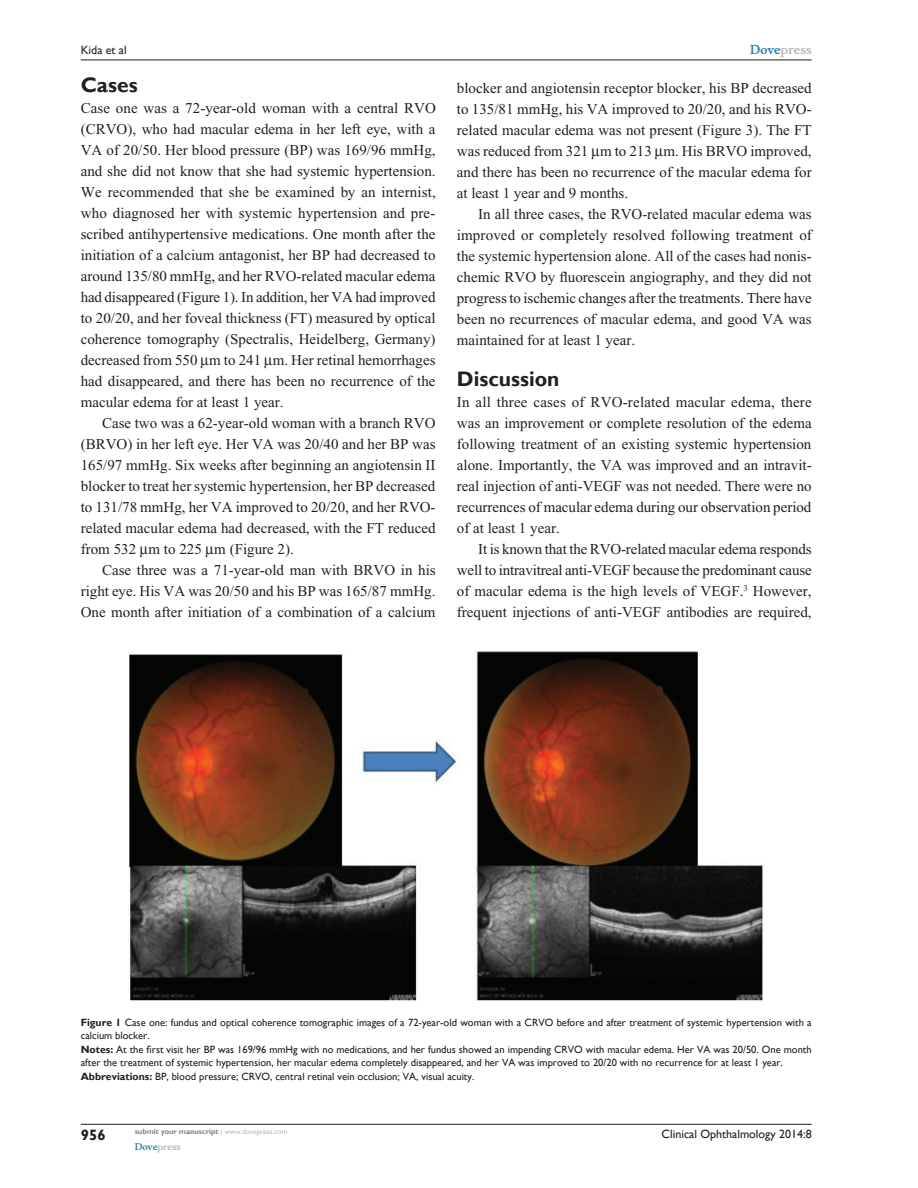
<style>
.page{position:relative;width:918px;height:1188px;background:#fff}
.page>*{position:absolute;margin:0;border:0;box-sizing:border-box;transform-origin:0 0}
.t1{font:700 21px "Gill Sans";color:#231f20}
.Tx{font:15px/21px "Times New Roman";color:#231f20;text-align:justify}
.TxF{font:15px/21px "Times New Roman";color:#231f20;text-align:justify}
.RunFolio-V{font:700 15px "Gill Sans";color:#231f20}
.RunF-V{font:12px "Gill Sans";color:#231f20}
.RunH-Brand-V{font:700 12px "Musee";color:#b8b9bc}
.RunH-V{font:12px "Gill Sans";color:#231f20}
.FC{font:10.5px/13.5px "Gill Sans";color:#231f20}
.RunF-Brand-V{font:700 9px "Musee";color:#b8b9bc}
.RunF-SubmityourMS-V{font:700 7.5px "Gill Sans";color:#808285}
.s1{color:#3485ae}
.s2{font-weight:700}
.s3{font-weight:400;color:#b8b9bc}
</style>
<div class="page">
<hr style="left:81px;top:1124px;width:731px;height:1px;background:#231f20">
<hr style="left:81px;top:60px;width:731px;height:1px;background:#231f20">
<img style="left:129px;top:651px;width:635px;height:349px">
<p class="RunH-V" style="left:81px;top:43px;width:47px">Kida et al</p>
<h1 class="t1" style="left:81px;top:73px;width:58px">Cases</h1>
<p class="TxF" style="left:81px;top:98px;width:357px">Case one was a 72-year-old woman with a central RVO (CRVO), who had macular edema in her left eye, with a VA of 20/50. Her blood pressure (BP) was 169/96 mmHg, and she did not know that she had systemic hypertension.<br>We recommended that she be examined by an internist, who diagnosed her with systemic hypertension and pre&shy;scribed antihypertensive medications. One month after the initiation of a calcium antagonist, her BP had decreased to around 135/80 mmHg, and her RVO-related macular edema had disappeared (Figure 1). In addition, her VA had improved to 20/20, and her foveal thickness (FT) measured by optical coherence tomography (Spectralis, Heidelberg, Germany) decreased from 550 m to 241 m. Her retinal hemorrhages had disappeared, and there has been no recurrence of the macular edema for at least 1 year.</p>
<p class="Tx" style="left:81px;top:413px;width:356px;text-indent:21px">Case two was a 62-year-old woman with a branch RVO (BRVO) in her left eye. Her VA was 20/40 and her BP was 165/97 mmHg. Six weeks after beginning an angiotensin II blocker to treat her systemic hypertension, her BP decreased to 131/78 mmHg, her VA improved to 20/20, and her RVO&shy;related macular edema had decreased, with the FT reduced from 532 m to 225 m (Figure 2).</p>
<p class="Tx" style="left:81px;top:560px;width:357px;text-indent:21px">Case three was a 71-year-old man with BRVO in his right eye. His VA was 20/50 and his BP was 165/87 mmHg.<br>One month after initiation of a combination of a calcium</p>
<p class="RunH-Brand-V" style="left:750px;top:43px;width:63px"><span class="s1">Dove</span>press</p>
<p class="Tx" style="left:457px;top:77px;width:356px">blocker and angiotensin receptor blocker, his BP decreased to 135/81 mmHg, his VA improved to 20/20, and his RVO&shy;related macular edema was not present (Figure 3). The FT was reduced from 321 m to 213 m. His BRVO improved, and there has been no recurrence of the macular edema for at least 1 year and 9 months.</p>
<p class="Tx" style="left:457px;top:203px;width:357px;text-indent:21px">In all three cases, the RVO-related macular edema was improved or completely resolved following treatment of the systemic hypertension alone. All of the cases had nonis&shy;chemic RVO by fluorescein angiography, and they did not progress to ischemic changes after the treatments. There have been no recurrences of macular edema, and good VA was maintained for at least 1 year.</p>
<h1 class="t1" style="left:457px;top:367px;width:104px">Discussion</h1>
<p class="TxF" style="left:457px;top:392px;width:356px">In all three cases of RVO-related macular edema, there was an improvement or complete resolution of the edema following treatment of an existing systemic hypertension alone. Importantly, the VA was improved and an intravit&shy;real injection of anti-VEGF was not needed. There were no recurrences of macular edema during our observation period of at least 1 year.</p>
<p class="Tx" style="left:457px;top:539px;width:356px;text-indent:21px">It is known that the RVO-related macular edema responds well to intravitreal anti-VEGF because the predominant cause of macular edema is the high levels of VEGF.<sup>3</sup> However, frequent injections of anti-VEGF antibodies are required,</p>
<p class="FC" style="left:81px;top:1015px;width:732px"><span class="s2">Figure 1</span> Case one: fundus and optical coherence tomographic images of a 72-year-old woman with a CRVO before and after treatment of systemic hypertension with a calcium blocker.</p>
<p class="FC" style="left:81px;top:1042px;width:732px"><span class="s2">Notes:</span> At the first visit her BP was 169/96 mmHg with no medications, and her fundus showed an impending CRVO with macular edema. Her VA was 20/50. One month after the treatment of systemic hypertension, her macular edema completely disappeared, and her VA was improved to 20/20 with no recurrence for at least 1 year.</p>
<p class="FC" style="left:81px;top:1069px;width:395px"><span class="s2">Abbreviations:</span> BP, blood pressure; CRVO, central retinal vein occlusion; VA, visual acuity.</p>
<p class="RunFolio-V" style="left:81px;top:1126px;width:26px">956</p>
<p class="RunF-SubmityourMS-V" style="left:135px;top:1127px;width:154px">submit your manuscript <span class="s3">| www.dovepress.com</span></p>
<p class="RunF-Brand-V" style="left:135px;top:1141px;width:48px"><span class="s1">Dove</span>press</p>
<p class="RunF-V" style="left:662px;top:1127px;width:152px">Clinical Ophthalmology 2014:8</p>
</div>
